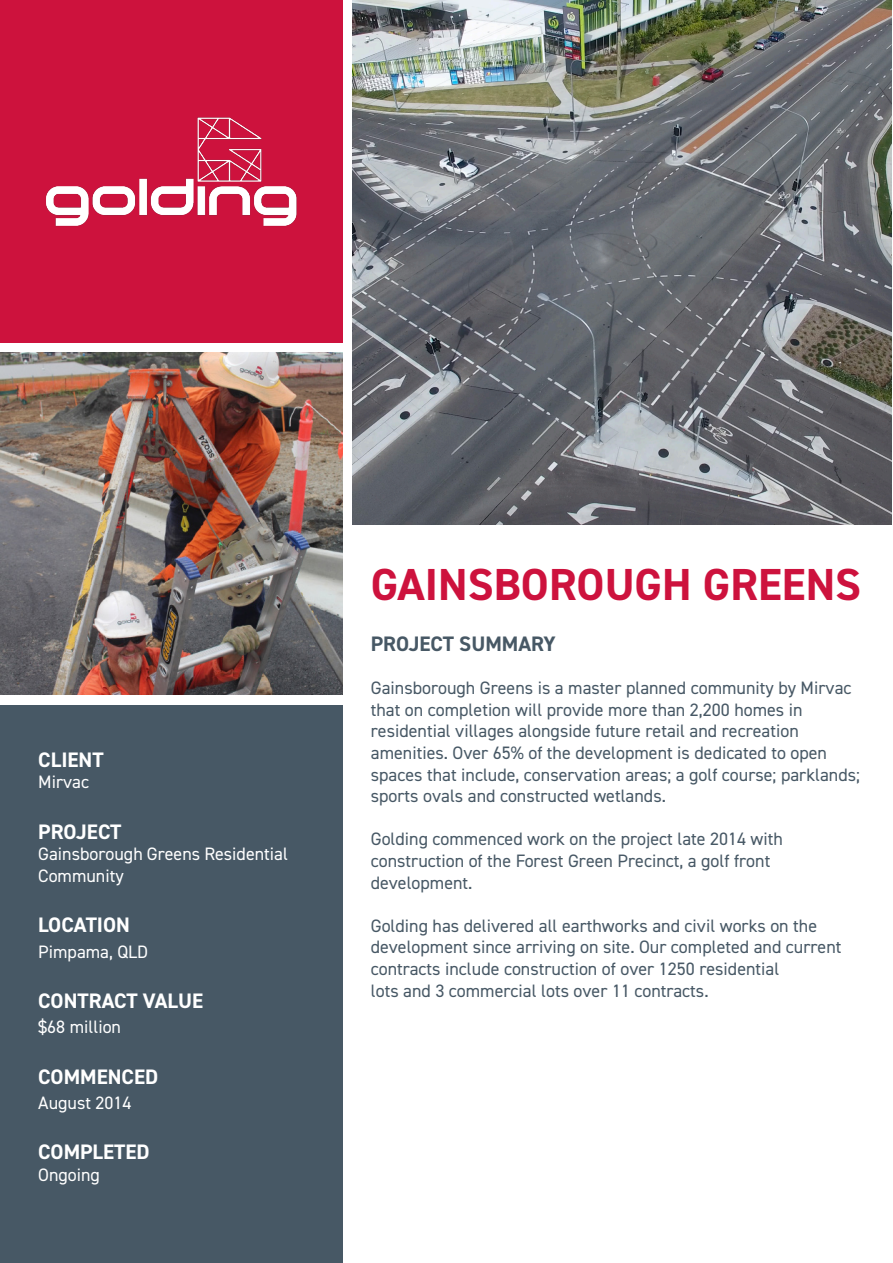
<style>
.page{position:relative;width:893px;height:1263px;background:#fff}
.page>*{position:absolute;margin:0;border:0;box-sizing:border-box;transform-origin:0 0}
.t1{font:700 45px "DIN2014";color:#cd123d}
.t2{font:700 21px "DIN2014";color:#fff}
.t3{font:700 21px "DIN2014";color:#475865}
.t4{font:18px/21.6px "DIN2014";color:#475865}
.t5{font:18px/21.6px "DIN2014";color:#fff}
</style>
<div class="page">
<div style="left:0;top:0;width:342px;height:342px;background:#cd123d"></div>
<div style="left:0;top:705px;width:342px;height:558px;background:#475865"></div>
<img style="left:46px;top:117px;width:251px;height:109px">
<img style="left:0;top:353px;width:342px;height:342px">
<img style="left:353px;top:1px;width:538px;height:523px">
<p class="t2" style="left:38px;top:745px;width:67px">CLIENT</p>
<p class="t5" style="left:38px;top:771px;width:52px">Mirvac</p>
<p class="t2" style="left:38px;top:817px;width:85px">PROJECT</p>
<p class="t5" style="left:38px;top:843px;width:251px">Gainsborough Greens Residential<br>Community</p>
<p class="t2" style="left:38px;top:911px;width:93px">LOCATION</p>
<p class="t5" style="left:38px;top:940px;width:111px">Pimpama, QLD</p>
<p class="t2" style="left:38px;top:987px;width:166px">CONTRACT VALUE</p>
<p class="t5" style="left:38px;top:1016px;width:84px">$68 million</p>
<p class="t2" style="left:38px;top:1062px;width:121px">COMMENCED</p>
<p class="t5" style="left:38px;top:1091px;width:95px">August 2014</p>
<p class="t2" style="left:38px;top:1138px;width:113px">COMPLETED</p>
<p class="t5" style="left:38px;top:1163px;width:63px">Ongoing</p>
<p class="t1" style="left:371px;top:555px;width:492px">GAINSBOROUGH GREENS</p>
<p class="t3" style="left:371px;top:630px;width:186px">PROJECT SUMMARY</p>
<p class="t4" style="left:371px;top:677px;width:482px">Gainsborough Greens is a master planned community by Mirvac</p>
<p class="t4" style="left:371px;top:698px;width:433px">that on completion will provide more than 2,200 homes in</p>
<p class="t4" style="left:371px;top:720px;width:429px">residential villages alongside future retail and recreation</p>
<p class="t4" style="left:371px;top:741px;width:458px">amenities. Over 65% of the development is dedicated to open</p>
<p class="t4" style="left:371px;top:763px;width:491px">spaces that include, conservation areas; a golf course; parklands;</p>
<p class="t4" style="left:371px;top:785px;width:297px">sports ovals and constructed wetlands.</p>
<p class="t4" style="left:371px;top:828px;width:414px">Golding commenced work on the project late 2014 with</p>
<p class="t4" style="left:371px;top:849px;width:401px">construction of the Forest Green Precinct, a golf front development.</p>
<p class="t4" style="left:371px;top:914px;width:448px">Golding has delivered all earthworks and civil works on the</p>
<p class="t4" style="left:371px;top:936px;width:472px">development since arriving on site. Our completed and current</p>
<p class="t4" style="left:371px;top:957px;width:410px">contracts include construction of over 1250 residential</p>
<p class="t4" style="left:371px;top:979px;width:339px">lots and 3 commercial lots over 11 contracts.</p>
</div>
